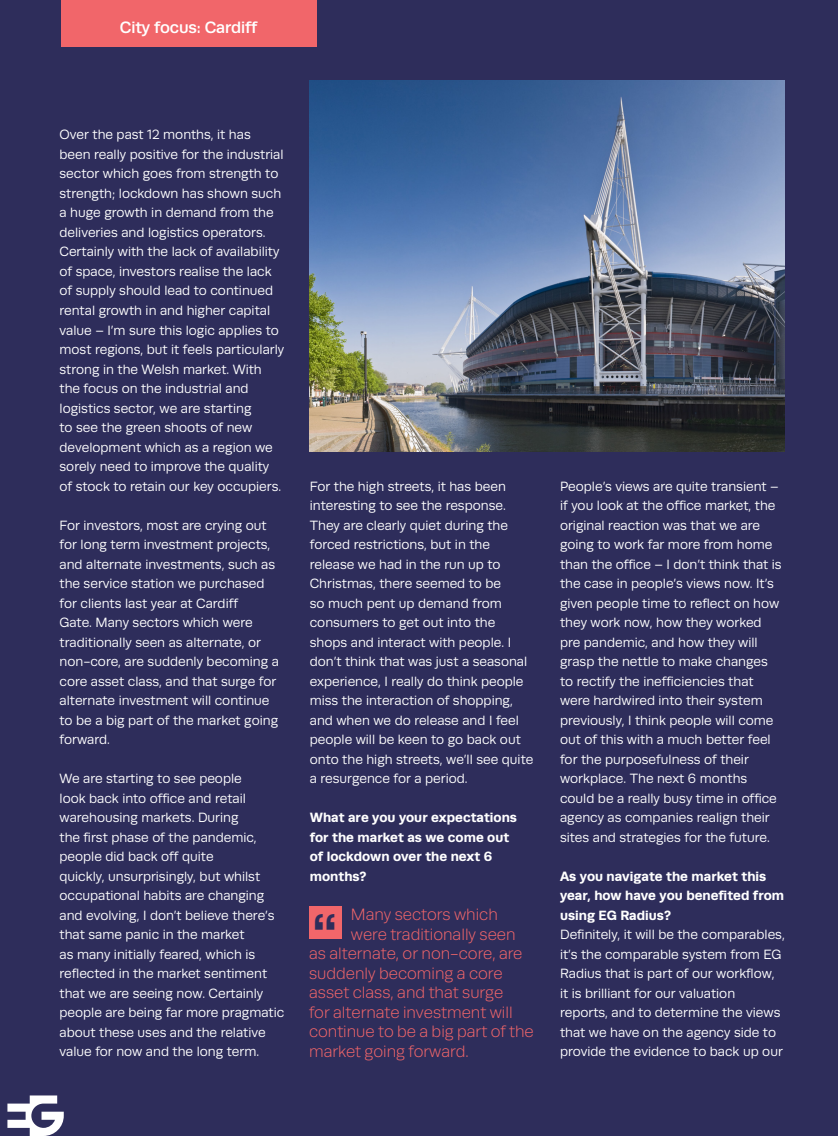
<style>
.page{position:relative;width:838px;height:1136px;background:#fff}
.page>*{position:absolute;margin:0;border:0;box-sizing:border-box;transform-origin:0 0}
.t1{font:700 43.5px "Rockwell";color:#2e2d5b}
.EG20_Quote{font:300 16.5px "Runda";color:#f1666a}
.EGNEW_page_tab{font:500 16.5px "Runda";letter-spacing:-.01em;color:#fff}
.EGNEW_body{font:13.5px/19.5px "Runda";color:#fff}
.EGNEW_question{font:700 13.5px/19.5px "Runda";color:#fff}
</style>
<div class="page">
<div style="left:0;top:0;width:838px;height:1135px;background:#2e2d5b"></div>
<div style="left:309px;top:906px;width:33px;height:33px;background:#f1666a"></div>
<div style="left:61px;top:0;width:255px;height:46px;background:#f1666a"></div>
<img style="left:310px;top:81px;width:474px;height:370px">
<svg style="left:7px;top:1095px;width:57px;height:40px"></svg>
<p class="EGNEW_page_tab" style="left:120px;top:18px;width:139px">City focus: Cardiff</p>
<p class="EGNEW_body" style="left:60px;top:125px;width:226px">Over the past 12 months, it has been really positive for the industrial sector which goes from strength to strength; lockdown has shown such a huge growth in demand from the deliveries and logistics operators.<br>Certainly with the lack of availability of space, investors realise the lack of supply should lead to continued rental growth in and higher capital value – I’m sure this logic applies to most regions, but it feels particularly strong in the Welsh market. With the focus on the industrial and logistics sector, we are starting<br>to see the green shoots of new development which as a region we sorely need to improve the quality of stock to retain our key occupiers.</p>
<p class="EGNEW_body" style="left:60px;top:515px;width:221px">For investors, most are crying out for long term investment projects, and alternate investments, such as the service station we purchased for clients last year at Cardiff<br>Gate. Many sectors which were traditionally seen as alternate, or non-core, are suddenly becoming a core asset class, and that surge for alternate investment will continue to be a big part of the market going forward.</p>
<p class="EGNEW_body" style="left:60px;top:769px;width:226px">We are starting to see people<br>look back into office and retail warehousing markets. During<br>the first phase of the pandemic, people did back off quite<br>quickly, unsurprisingly, but whilst occupational habits are changing and evolving, I don’t believe there’s that same panic in the market<br>as many initially feared, which is reflected in the market sentiment that we are seeing now. Certainly people are being far more pragmatic about these uses and the relative value for now and the long term.</p>
<p class="EGNEW_body" style="left:310px;top:476px;width:225px">For the high streets, it has been interesting to see the response.<br>They are clearly quiet during the forced restrictions, but in the release we had in the run up to<br>Christmas, there seemed to be<br>so much pent up demand from consumers to get out into the shops and interact with people. I don’t think that was just a seasonal experience, I really do think people miss the interaction of shopping, and when we do release and I feel people will be keen to go back out onto the high streets, we’ll see quite a resurgence for a period.</p>
<p class="EGNEW_question" style="left:310px;top:807px;width:209px">What are you your expectations for the market as we come out of lockdown over the next 6 months?</p>
<p class="EG20_Quote" style="left:351px;top:905px;width:148px">Many sectors which</p>
<p class="EG20_Quote" style="left:351px;top:924px;width:166px">were traditionally seen</p>
<p class="EG20_Quote" style="left:309px;top:944px;width:215px">as alternate, or non-core, are</p>
<p class="EG20_Quote" style="left:309px;top:963px;width:195px">suddenly becoming a core</p>
<p class="EG20_Quote" style="left:309px;top:983px;width:196px">asset class, and that surge</p>
<p class="EG20_Quote" style="left:309px;top:1002px;width:205px">for alternate investment will</p>
<p class="EG20_Quote" style="left:309px;top:1022px;width:226px">continue to be a big part of the</p>
<p class="EG20_Quote" style="left:309px;top:1041px;width:161px">market going forward.</p>
<p class="t1" style="left:312px;top:902px;width:27px">“</p>
<p class="EGNEW_body" style="left:560px;top:476px;width:223px">People’s views are quite transient – if you look at the office market, the original reaction was that we are going to work far more from home than the office – I don’t think that is the case in people’s views now. It’s given people time to reflect on how they work now, how they worked pre pandemic, and how they will grasp the nettle to make changes to rectify the inefficiencies that were hardwired into their system previously, I think people will come out of this with a much better feel for the purposefulness of their workplace. The next 6 months could be a really busy time in office agency as companies realign their sites and strategies for the future.</p>
<p class="EGNEW_question" style="left:560px;top:866px;width:225px">As you navigate the market this year, how have you benefited from using EG Radius?</p>
<p class="EGNEW_body" style="left:560px;top:925px;width:226px">Definitely, it will be the comparables, it’s the comparable system from EG Radius that is part of our workflow, it is brilliant for our valuation reports, and to determine the views that we have on the agency side to provide the evidence to back up our</p>
</div>
